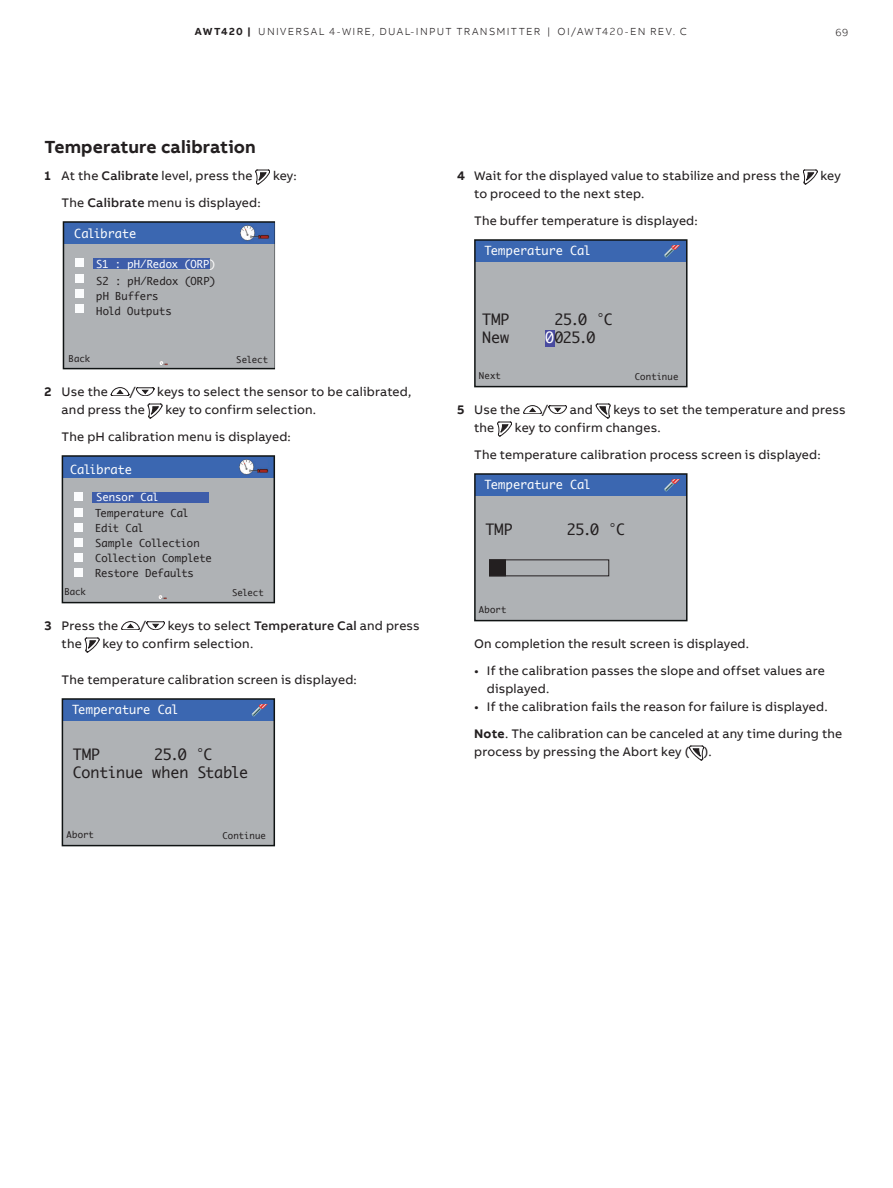
<style>
.page{position:relative;width:893px;height:1188px;background:#fff}
.page>*{position:absolute;margin:0;border:0;box-sizing:border-box;transform-origin:0 0}
.Sect_Level_2_12pt{font:700 18px "AB Bvoice";letter-spacing:.005em;color:#231f20}
.Monaco_Text_10pt_Bla{font:15px "Monaco";letter-spacing:-.005em;color:#231f20}
.Numbered_Listing_no{font:12.75px/18px "AB Bvoice";letter-spacing:.015em;color:#231f20}
.Monaco_Text_White_8p{font:12px "Monaco";letter-spacing:-.01em;color:#fff}
.Monaco_Text_Black_Ce{font:10.5px "Monaco";letter-spacing:-.005em;color:#231f20}
.t1{font:300 10.5px "AB Bvoice";letter-spacing:.12em;color:#231f20}
.Monaco_Text_White_Ce{font:10.5px "Monaco";letter-spacing:.005em;color:#fff}
.Monaco_Text_Black_Le{font:9px "Monaco";letter-spacing:.005em;color:#231f20}
.s1{font-weight:700}
.s2{font-weight:500}
.s3{color:#fff}
</style>
<div class="page">
<svg style="left:256px;top:170px;width:14px;height:14px"></svg>
<svg style="left:111px;top:387px;width:18px;height:9px"></svg>
<svg style="left:136px;top:388px;width:18px;height:8px"></svg>
<svg style="left:148px;top:404px;width:14px;height:14px"></svg>
<svg style="left:121px;top:621px;width:19px;height:9px"></svg>
<svg style="left:147px;top:622px;width:18px;height:8px"></svg>
<svg style="left:85px;top:638px;width:14px;height:14px"></svg>
<svg style="left:803px;top:170px;width:14px;height:14px"></svg>
<svg style="left:523px;top:405px;width:19px;height:9px"></svg>
<svg style="left:549px;top:406px;width:18px;height:8px"></svg>
<svg style="left:596px;top:404px;width:14px;height:14px"></svg>
<svg style="left:497px;top:422px;width:15px;height:14px"></svg>
<svg style="left:689px;top:746px;width:15px;height:14px"></svg>
<svg style="left:63px;top:221px;width:212px;height:148px;background:#96a0b0"></svg>
<div style="left:76px;top:259px;width:8px;height:8px;background:#fbfcfd"></div>
<div style="left:76px;top:274px;width:8px;height:8px;background:#fbfcfd"></div>
<div style="left:76px;top:289px;width:8px;height:9px;background:#fbfcfd"></div>
<div style="left:76px;top:304px;width:8px;height:9px;background:#fbfcfd"></div>
<svg style="left:62px;top:455px;width:213px;height:148px;background:#969faf"></svg>
<div style="left:75px;top:493px;width:8px;height:8px;background:#fbfcfd"></div>
<div style="left:75px;top:508px;width:8px;height:8px;background:#fbfcfd"></div>
<div style="left:75px;top:523px;width:8px;height:9px;background:#fbfcfd"></div>
<div style="left:75px;top:538px;width:8px;height:9px;background:#fbfcfd"></div>
<div style="left:75px;top:553px;width:8px;height:9px;background:#fbfcfd"></div>
<div style="left:75px;top:569px;width:8px;height:8px;background:#fbfcfd"></div>
<div style="left:63px;top:699px;width:211px;height:22px;background:#3b67b1"></div>
<div style="left:63px;top:721px;width:211px;height:125px;background:#afb2b5"></div>
<div style="left:62px;top:698px;width:213px;height:148px;border:2px solid #0f1313"></div>
<svg style="left:251px;top:704px;width:17px;height:13px"></svg>
<div style="left:475px;top:240px;width:212px;height:22px;background:#3b67b1"></div>
<div style="left:475px;top:262px;width:212px;height:125px;background:#afb2b5"></div>
<div style="left:474px;top:239px;width:213px;height:148px;border:2px solid #0f1313"></div>
<svg style="left:664px;top:245px;width:16px;height:13px"></svg>
<div style="left:545px;top:330px;width:9px;height:16px;background:#484a9f"></div>
<div style="left:475px;top:474px;width:212px;height:22px;background:#3b67b1"></div>
<div style="left:475px;top:496px;width:212px;height:125px;background:#afb2b5"></div>
<div style="left:474px;top:473px;width:213px;height:148px;border:2px solid #0f1313"></div>
<svg style="left:664px;top:479px;width:16px;height:13px"></svg>
<div style="left:489px;top:559px;width:120px;height:17px;border:1px solid #231f20"></div>
<div style="left:489px;top:560px;width:17px;height:16px;background:#231f20"></div>
<p class="t1" style="left:195px;top:26px;width:494px"><span class="s1">AWT420 |</span> UNIVERSAL 4-WIRE, DUAL-INPUT TRANSMITTER | OI/AWT420-EN REV. C</p>
<p class="t1" style="left:835px;top:26px;width:14px">69</p>
<p class="Sect_Level_2_12pt" style="left:45px;top:135px;width:213px">Temperature calibration</p>
<p class="Numbered_Listing_no" style="left:45px;top:167px;width:209px"><span class="s1">1</span> At the <span class="s2">Calibrate</span> level, press the</p>
<p class="Numbered_Listing_no" style="left:273px;top:167px;width:25px">key:</p>
<p class="Numbered_Listing_no" style="left:62px;top:193px;width:201px">The <span class="s2">Calibrate</span> menu is displayed:</p>
<p class="Monaco_Text_White_8p" style="left:74px;top:226px;width:63px">Calibrate</p>
<p class="Monaco_Text_White_Ce" style="left:96px;top:257px;width:121px">S1 : pH/Redox (ORP)</p>
<p class="Monaco_Text_Black_Ce" style="left:96px;top:275px;width:121px">S2 : pH/Redox (ORP)</p>
<p class="Monaco_Text_Black_Ce" style="left:96px;top:290px;width:64px">pH Buffers</p>
<p class="Monaco_Text_Black_Ce" style="left:96px;top:305px;width:77px">Hold Outputs</p>
<p class="Monaco_Text_Black_Le" style="left:69px;top:353px;width:23px">Back</p>
<p class="Monaco_Text_Black_Le" style="left:236px;top:354px;width:33px">Select</p>
<p class="Numbered_Listing_no" style="left:45px;top:383px;width:65px"><span class="s1">2</span> Use the</p>
<p class="Numbered_Listing_no" style="left:129px;top:383px;width:8px">/</p>
<p class="Numbered_Listing_no" style="left:157px;top:383px;width:256px">keys to select the sensor to be calibrated,</p>
<p class="Numbered_Listing_no" style="left:62px;top:401px;width:85px">and press the</p>
<p class="Numbered_Listing_no" style="left:165px;top:401px;width:152px">key to confirm selection.</p>
<p class="Numbered_Listing_no" style="left:62px;top:428px;width:231px">The pH calibration menu is displayed:</p>
<p class="Monaco_Text_White_8p" style="left:70px;top:462px;width:63px">Calibrate</p>
<p class="Monaco_Text_White_Ce" style="left:96px;top:491px;width:64px">Sensor Cal</p>
<p class="Monaco_Text_Black_Ce" style="left:95px;top:507px;width:95px">Temperature Cal</p>
<p class="Monaco_Text_Black_Ce" style="left:95px;top:522px;width:50px">Edit Cal</p>
<p class="Monaco_Text_Black_Ce" style="left:95px;top:537px;width:106px">Sample Collection</p>
<p class="Monaco_Text_Black_Ce" style="left:95px;top:552px;width:118px">Collection Complete</p>
<p class="Monaco_Text_Black_Ce" style="left:95px;top:567px;width:100px">Restore Defaults</p>
<p class="Monaco_Text_Black_Le" style="left:64px;top:586px;width:23px">Back</p>
<p class="Monaco_Text_Black_Le" style="left:232px;top:587px;width:33px">Select</p>
<p class="Numbered_Listing_no" style="left:45px;top:617px;width:75px"><span class="s1">3</span> Press the</p>
<p class="Numbered_Listing_no" style="left:140px;top:617px;width:8px">/</p>
<p class="Numbered_Listing_no" style="left:168px;top:617px;width:253px">keys to select <span class="s2">Temperature Cal</span> and press</p>
<p class="Numbered_Listing_no" style="left:62px;top:635px;width:22px">the</p>
<p class="Numbered_Listing_no" style="left:102px;top:635px;width:152px">key to confirm selection.</p>
<p class="Numbered_Listing_no" style="left:62px;top:671px;width:297px">The temperature calibration screen is displayed:</p>
<p class="Monaco_Text_White_8p" style="left:72px;top:702px;width:108px">Temperature Cal</p>
<p class="Monaco_Text_10pt_Bla" style="left:73px;top:745px;width:29px">TMP</p>
<p class="Monaco_Text_10pt_Bla" style="left:154px;top:745px;width:60px">25.0 °C</p>
<p class="Monaco_Text_10pt_Bla" style="left:73px;top:763px;width:177px">Continue when Stable</p>
<p class="Monaco_Text_Black_Le" style="left:66px;top:829px;width:29px">Abort</p>
<p class="Monaco_Text_Black_Le" style="left:222px;top:830px;width:45px">Continue</p>
<p class="Numbered_Listing_no" style="left:457px;top:167px;width:344px"><span class="s1">4</span> Wait for the displayed value to stabilize and press the</p>
<p class="Numbered_Listing_no" style="left:820px;top:167px;width:22px">key</p>
<p class="Numbered_Listing_no" style="left:474px;top:185px;width:172px">to proceed to the next step.</p>
<p class="Numbered_Listing_no" style="left:474px;top:212px;width:225px">The buffer temperature is displayed:</p>
<p class="Monaco_Text_White_8p" style="left:485px;top:243px;width:108px">Temperature Cal</p>
<p class="Monaco_Text_10pt_Bla" style="left:482px;top:310px;width:29px">TMP</p>
<p class="Monaco_Text_10pt_Bla" style="left:555px;top:310px;width:60px">25.0 °C</p>
<p class="Monaco_Text_10pt_Bla" style="left:482px;top:328px;width:29px">New</p>
<p class="Monaco_Text_10pt_Bla" style="left:545px;top:328px;width:52px"><span class="s3">0</span>025.0</p>
<p class="Monaco_Text_Black_Le" style="left:479px;top:370px;width:23px">Next</p>
<p class="Monaco_Text_Black_Le" style="left:635px;top:371px;width:45px">Continue</p>
<p class="Numbered_Listing_no" style="left:457px;top:401px;width:65px"><span class="s1">5</span> Use the</p>
<p class="Numbered_Listing_no" style="left:542px;top:401px;width:8px">/</p>
<p class="Numbered_Listing_no" style="left:570px;top:401px;width:25px">and</p>
<p class="Numbered_Listing_no" style="left:613px;top:401px;width:234px">keys to set the temperature and press</p>
<p class="Numbered_Listing_no" style="left:474px;top:419px;width:22px">the</p>
<p class="Numbered_Listing_no" style="left:515px;top:419px;width:147px">key to confirm changes.</p>
<p class="Numbered_Listing_no" style="left:474px;top:446px;width:348px">The temperature calibration process screen is displayed:</p>
<p class="Monaco_Text_White_8p" style="left:485px;top:477px;width:108px">Temperature Cal</p>
<p class="Monaco_Text_10pt_Bla" style="left:485px;top:520px;width:29px">TMP</p>
<p class="Monaco_Text_10pt_Bla" style="left:567px;top:520px;width:60px">25.0 °C</p>
<p class="Monaco_Text_Black_Le" style="left:479px;top:604px;width:29px">Abort</p>
<p class="Numbered_Listing_no" style="left:474px;top:635px;width:277px">On completion the result screen is displayed.</p>
<p class="Numbered_Listing_no" style="left:487px;top:662px;width:340px;text-indent:-13px">• If the calibration passes the slope and offset values are displayed.</p>
<p class="Numbered_Listing_no" style="left:474px;top:698px;width:355px">• If the calibration fails the reason for failure is displayed.</p>
<p class="Numbered_Listing_no" style="left:474px;top:725px;width:370px"><span class="s1">Note</span>. The calibration can be canceled at any time during the process by pressing the Abort key ( ).</p>
</div>
